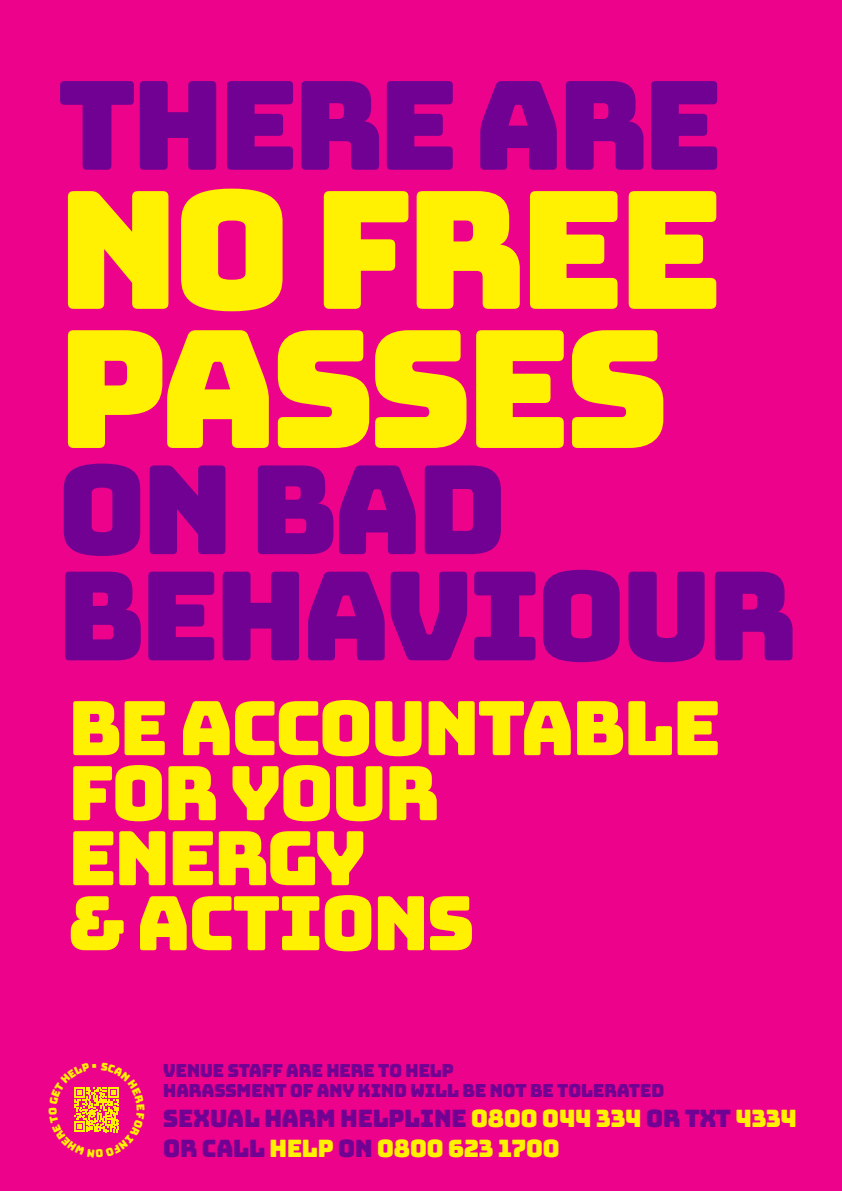
<style>
.page{position:relative;width:842px;height:1191px;background:#ed028c}
.page>*{position:absolute;margin:0;border:0;box-sizing:border-box;transform-origin:0 0}
.t1{font:163.5px/139.1px "Bungee";letter-spacing:-.05em;color:#fff101}
.t2{font:123.1px/106.2px "Bungee";letter-spacing:-.05em;color:#710193}
.t3{font:75px "Bungee";letter-spacing:-.04em;color:#fff101}
.t4{font:24px/30px "Bungee";letter-spacing:-.03em;color:#710193}
.t5{font:18px "Bungee";letter-spacing:-.03em;color:#710193}
.s1{color:#fff101}
</style>
<div class="page">
<svg style="left:74px;top:1087px;width:45px;height:46px"></svg>
<p class="t2" style="left:57px;top:74px;width:668px">THERE ARE</p>
<p class="t1" style="left:57px;top:183px;width:669px">NO FREE<br>PASSES</p>
<p class="t2" style="left:57px;top:458px;width:743px">ON BAD<br>BEHAVIOUR</p>
<p class="t3" style="left:68px;top:685px;width:655px">BE ACCOUNTABLE</p>
<p class="t3" style="left:68px;top:750px;width:373px">FOR YOUR</p>
<p class="t3" style="left:68px;top:815px;width:300px">ENERGY</p>
<p class="t3" style="left:68px;top:880px;width:408px">&amp; ACTIONS</p>
<p class="t5" style="left:163px;top:1060px;width:292px">VENUE STAFF ARE HERE TO HELP</p>
<p class="t5" style="left:163px;top:1080px;width:503px">HARASSMENT OF ANY KIND WILL BE NOT BE TOLERATED</p>
<p class="t4" style="left:163px;top:1104px;width:636px">SEXUAL HARM HELPLINE <span class="s1">0800 044 334</span> OR TXT <span class="s1">4334<br></span>OR CALL <span class="s1">HELP</span> ON <span class="s1">0800 623 1700</span></p>
</div>
